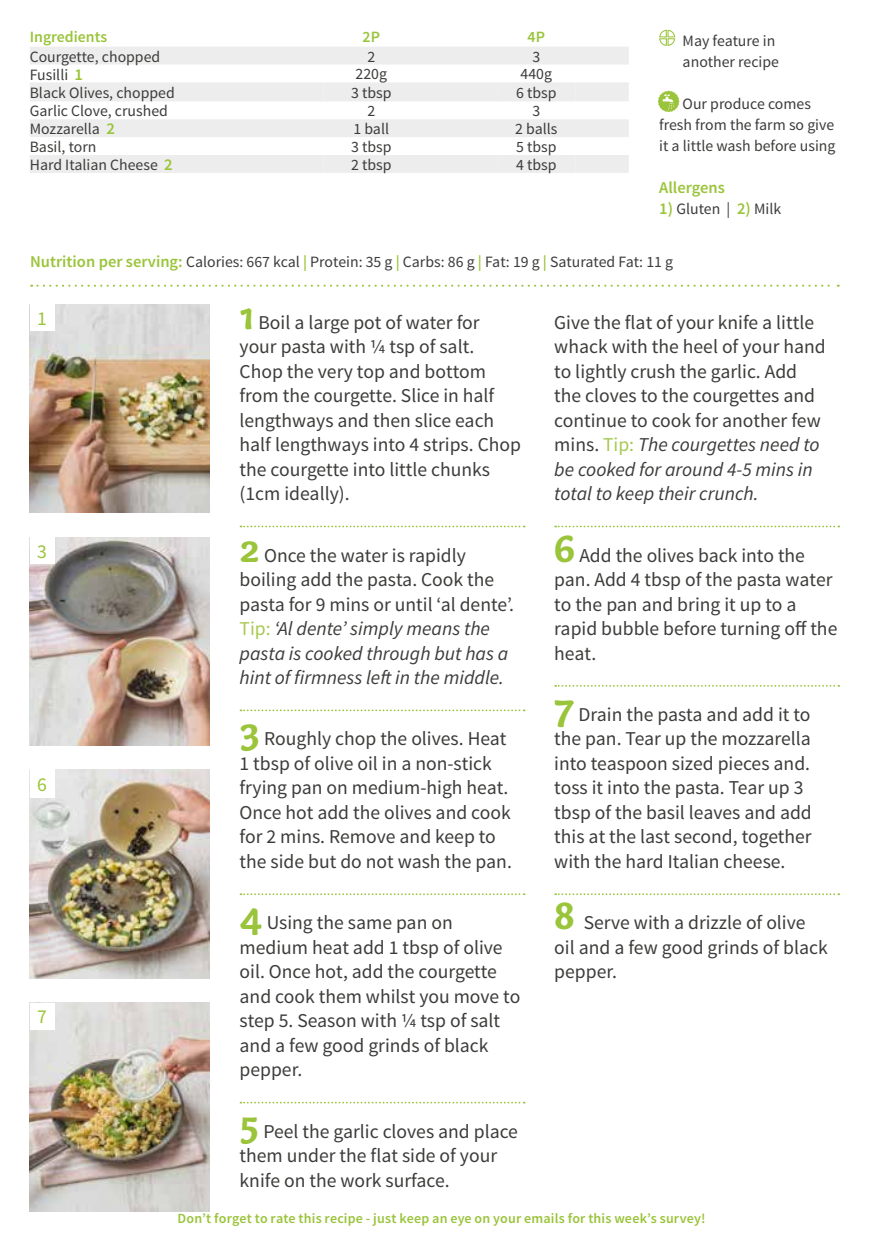
<style>
.page{position:relative;width:869px;height:1241px;background:#fff}
.page>*{position:absolute;margin:0;border:0;box-sizing:border-box;transform-origin:0 0}
.t1{font:19.6px/24.5px "Source Sans Pro";color:#3c3c3b}
.t2{font:italic 19.6px/24.5px "Source Sans Pro";color:#3c3c3b}
.t3{font:19.6px "Source Sans Pro";color:#9ac43a}
.t4{font:600 16.45px "Source Sans Pro";color:#9ac43a}
.t5{font:15.75px/21px "Source Sans Pro";color:#3c3c3b}
.t6{font:600 15.75px "Source Sans Pro";color:#9ac43a}
.t7{font:600 14px "Source Sans Pro";letter-spacing:.015em;color:#9ac43a}
.s1{font-weight:600;font-size:16.45px;color:#9ac43a}
.s2{font-weight:600;color:#9ac43a}
.s3{font-family:"Capucine Basic";font-weight:700;font-size:41.12px;color:#9ac43a}
.s4{font-family:"Capucine Basic";font-weight:700;font-style:normal;font-size:41.12px;color:#9ac43a}
.s5{font-style:normal}
.s6{font-style:normal;color:#a6c94f}
.s7{color:#a6c94f}
.s8{font-style:italic}
</style>
<div class="page">
<img style="left:30px;top:1002px;width:180px;height:208px">
<img style="left:30px;top:769px;width:180px;height:209px">
<img style="left:30px;top:304px;width:180px;height:208px">
<img style="left:30px;top:537px;width:180px;height:208px">
<svg style="left:240px;top:525px;width:284px;height:2px"></svg>
<svg style="left:240px;top:709px;width:284px;height:2px"></svg>
<svg style="left:240px;top:893px;width:284px;height:2px"></svg>
<svg style="left:240px;top:1101px;width:284px;height:2px"></svg>
<svg style="left:555px;top:525px;width:283px;height:2px"></svg>
<svg style="left:555px;top:685px;width:283px;height:1px"></svg>
<svg style="left:555px;top:893px;width:283px;height:2px"></svg>
<svg style="left:31px;top:284px;width:807px;height:3px"></svg>
<svg style="left:659px;top:29px;width:16px;height:17px"></svg>
<svg style="left:30px;top:47px;width:598px;height:126px;fill:#ededed"></svg>
<svg style="left:30px;top:82px;width:545px;height:91px;fill:#ededed"></svg>
<div style="left:30px;top:304px;width:25px;height:26px;background:#fff"></div>
<div style="left:30px;top:537px;width:25px;height:26px;background:#fff"></div>
<div style="left:30px;top:769px;width:25px;height:29px;background:#fff"></div>
<div style="left:30px;top:1002px;width:25px;height:27px;background:#fff"></div>
<svg style="left:658px;top:91px;width:21px;height:21px"></svg>
<p class="t6" style="left:30px;top:26px;width:79px">Ingredients</p>
<p class="t6" style="left:362px;top:26px;width:19px">2P</p>
<p class="t6" style="left:527px;top:26px;width:19px">4P</p>
<p class="t5" style="left:30px;top:46px;width:132px">Courgette, chopped</p>
<p class="t5" style="left:367px;top:46px;width:9px">2</p>
<p class="t5" style="left:532px;top:46px;width:9px">3</p>
<p class="t5" style="left:30px;top:64px;width:55px">Fusilli <span class="s1">1</span></p>
<p class="t5" style="left:355px;top:64px;width:33px">220g</p>
<p class="t5" style="left:520px;top:64px;width:33px">440g</p>
<p class="t5" style="left:30px;top:82px;width:146px">Black Olives, chopped</p>
<p class="t5" style="left:351px;top:82px;width:42px">3 tbsp</p>
<p class="t5" style="left:516px;top:82px;width:42px">6 tbsp</p>
<p class="t5" style="left:30px;top:101px;width:139px">Garlic Clove, crushed</p>
<p class="t5" style="left:367px;top:101px;width:9px">2</p>
<p class="t5" style="left:532px;top:101px;width:9px">3</p>
<p class="t5" style="left:30px;top:119px;width:86px">Mozzarella <span class="s1">2</span></p>
<p class="t5" style="left:353px;top:119px;width:37px">1 ball</p>
<p class="t5" style="left:515px;top:119px;width:44px">2 balls</p>
<p class="t5" style="left:30px;top:136px;width:68px">Basil, torn</p>
<p class="t5" style="left:351px;top:136px;width:42px">3 tbsp</p>
<p class="t5" style="left:516px;top:136px;width:42px">5 tbsp</p>
<p class="t5" style="left:30px;top:155px;width:144px">Hard Italian Cheese <span class="s1">2</span></p>
<p class="t5" style="left:351px;top:154px;width:42px">2 tbsp</p>
<p class="t5" style="left:516px;top:154px;width:42px">4 tbsp</p>
<p class="t5" style="left:682px;top:30px;width:98px">May feature in another recipe</p>
<p class="t5" style="left:659px;top:93px;width:178px;text-align:center">Our produce comes<br>fresh from the farm so give it a little wash before using</p>
<p class="t4" style="left:659px;top:177px;width:67px">Allergens</p>
<p class="t5" style="left:659px;top:198px;width:124px"><span class="s1">1)</span> Gluten | <span class="s1">2)</span> Milk</p>
<p class="t5" style="left:30px;top:252px;width:644px"><span class="s1">Nutrition per serving:</span> Calories: 667 kcal <span class="s2">|</span> Protein: 35 g <span class="s2">|</span> Carbs: 86 g <span class="s2">|</span> Fat: 19 g <span class="s2">|</span> Saturated Fat: 11 g</p>
<p class="t3" style="left:37px;top:306px;width:11px">1</p>
<p class="t3" style="left:37px;top:539px;width:11px">3</p>
<p class="t3" style="left:37px;top:772px;width:11px">6</p>
<p class="t3" style="left:37px;top:1004px;width:11px">7</p>
<p class="t1" style="left:239px;top:310px;width:283px"><span class="s3">1</span> Boil a large pot of water for your pasta with ¼ tsp of salt.<br>Chop the very top and bottom from the courgette. Slice in half lengthways and then slice each half lengthways into 4 strips. Chop the courgette into little chunks (1cm ideally).</p>
<p class="t2" style="left:239px;top:542px;width:276px"><span class="s4">2</span> <span class="s5">Once the water is rapidly boiling add the pasta. Cook the pasta for 9 mins or until ‘al dente’.<br></span><span class="s6">Tip:</span> ‘Al dente’ simply means the pasta is cooked through but has a hint of firmness left in the middle.</p>
<p class="t1" style="left:239px;top:726px;width:274px"><span class="s3">3</span> Roughly chop the olives. Heat<br>1 tbsp of olive oil in a non-stick frying pan on medium-high heat.<br>Once hot add the olives and cook for 2 mins. Remove and keep to the side but do not wash the pan.</p>
<p class="t1" style="left:239px;top:910px;width:282px"><span class="s3">4</span> Using the same pan on medium heat add 1 tbsp of olive oil. Once hot, add the courgette and cook them whilst you move to step 5. Season with ¼ tsp of salt and a few good grinds of black pepper.</p>
<p class="t1" style="left:239px;top:1118px;width:280px"><span class="s3">5</span> Peel the garlic cloves and place them under the flat side of your knife on the work surface.</p>
<p class="t1" style="left:554px;top:310px;width:273px">Give the flat of your knife a little whack with the heel of your hand to lightly crush the garlic. Add the cloves to the courgettes and continue to cook for another few mins. <span class="s7">Tip:</span> <span class="s8">The courgettes need to be cooked for around 4-5 mins in total to keep their crunch.</span></p>
<p class="t1" style="left:554px;top:543px;width:284px"><span class="s3">6</span> Add the olives back into the pan. Add 4 tbsp of the pasta water to the pan and bring it up to a rapid bubble before turning off the heat.</p>
<p class="t1" style="left:554px;top:702px;width:259px"><span class="s3">7</span> Drain the pasta and add it to the pan. Tear up the mozzarella into teaspoon sized pieces and. toss it into the pasta. Tear up 3 tbsp of the basil leaves and add this at the last second, together with the hard Italian cheese.</p>
<p class="t1" style="left:554px;top:910px;width:275px"><span class="s3">8</span> Serve with a drizzle of olive oil and a few good grinds of black pepper.</p>
<p class="t7" style="left:177px;top:1209px;width:529px">Don’t forget to rate this recipe - just keep an eye on your emails for this week’s survey!</p>
</div>
